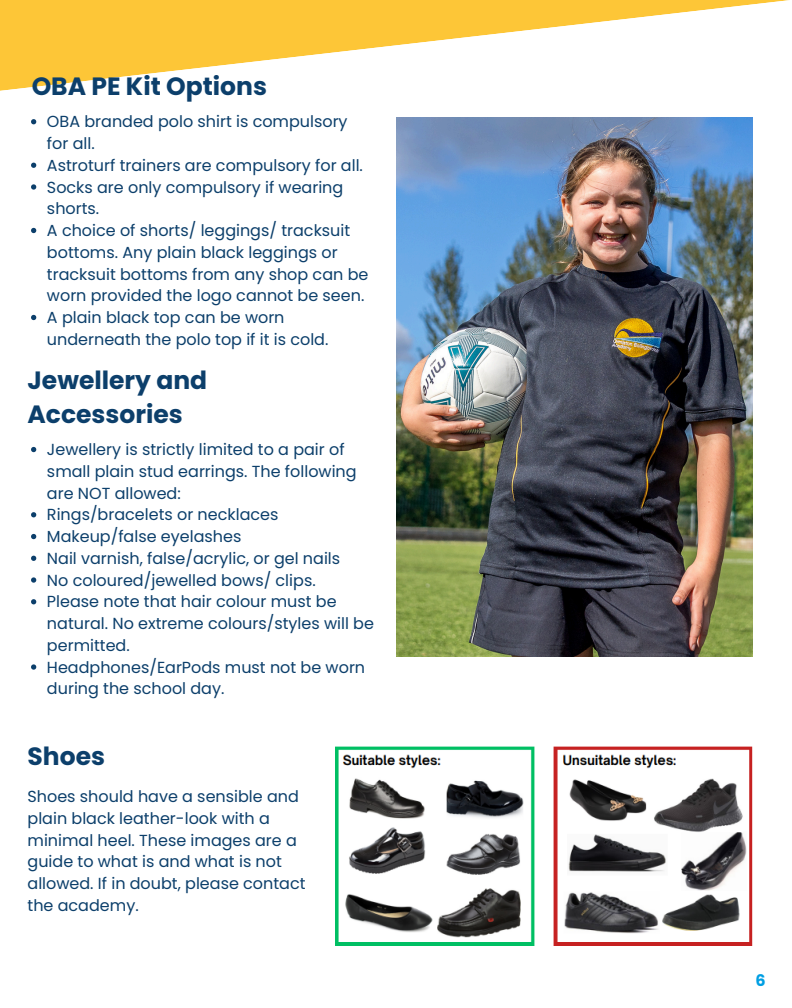
<style>
.page{position:relative;width:792px;height:1008px;background:#fff}
.page>*{position:absolute;margin:0;border:0;box-sizing:border-box;transform-origin:0 0}
.t1{font:700 25px/34.5px "Poppins";color:#0c3f6b}
.t2{font:16px/21.8px "Poppins";color:#0c3f6b}
.t3{font:700 16px "Poppins";color:#009fe3}
</style>
<div class="page">
<svg style="left:0;top:0;width:789px;height:91px"></svg>
<img style="left:396px;top:118px;width:357px;height:538px">
<img style="left:336px;top:746px;width:417px;height:199px">
<svg style="left:31px;top:119px;width:5px;height:5px"></svg>
<svg style="left:31px;top:163px;width:5px;height:5px"></svg>
<svg style="left:31px;top:184px;width:5px;height:6px"></svg>
<svg style="left:31px;top:228px;width:5px;height:5px"></svg>
<svg style="left:31px;top:315px;width:5px;height:5px"></svg>
<svg style="left:31px;top:447px;width:5px;height:5px"></svg>
<svg style="left:31px;top:512px;width:5px;height:5px"></svg>
<svg style="left:31px;top:534px;width:5px;height:5px"></svg>
<svg style="left:31px;top:556px;width:5px;height:5px"></svg>
<svg style="left:31px;top:577px;width:5px;height:6px"></svg>
<svg style="left:31px;top:599px;width:5px;height:5px"></svg>
<svg style="left:31px;top:664px;width:5px;height:6px"></svg>
<h1 class="t1" style="left:32px;top:69px;width:237px">OBA PE Kit Options</h1>
<p class="t2" style="left:47px;top:111px;width:302px">OBA branded polo shirt is compulsory for all.</p>
<p class="t2" style="left:47px;top:154px;width:317px">Astroturf trainers are compulsory for all.</p>
<p class="t2" style="left:47px;top:176px;width:298px">Socks are only compulsory if wearing shorts.</p>
<p class="t2" style="left:47px;top:220px;width:323px">A choice of shorts/ leggings/ tracksuit bottoms. Any plain black leggings or tracksuit bottoms from any shop can be worn provided the logo cannot be seen.</p>
<p class="t2" style="left:47px;top:307px;width:283px">A plain black top can be worn underneath the polo top if it is cold.</p>
<p class="t1" style="left:28px;top:363px;width:181px">Jewellery and<br>Accessories</p>
<p class="t2" style="left:47px;top:439px;width:311px">Jewellery is strictly limited to a pair of small plain stud earrings. The following are NOT allowed:</p>
<p class="t2" style="left:47px;top:504px;width:233px">Rings/bracelets or necklaces</p>
<p class="t2" style="left:47px;top:526px;width:196px">Makeup/false eyelashes</p>
<p class="t2" style="left:47px;top:547px;width:295px">Nail varnish, false/acrylic, or gel nails</p>
<p class="t2" style="left:47px;top:569px;width:270px">No coloured/jewelled bows/ clips.</p>
<p class="t2" style="left:47px;top:591px;width:329px">Please note that hair colour must be natural. No extreme colours/styles will be permitted.</p>
<h1 class="t2" style="left:47px;top:656px;width:320px">Headphones/EarPods must not be worn during the school day.</h1>
<p class="t1" style="left:28px;top:739px;width:79px">Shoes</p>
<h1 class="t2" style="left:28px;top:786px;width:280px">Shoes should have a sensible and plain black leather-look with a minimal heel. These images are a guide to what is and what is not allowed. If in doubt, please contact the academy.</h1>
<p class="t3" style="left:755px;top:970px;width:12px">6</p>
</div>
